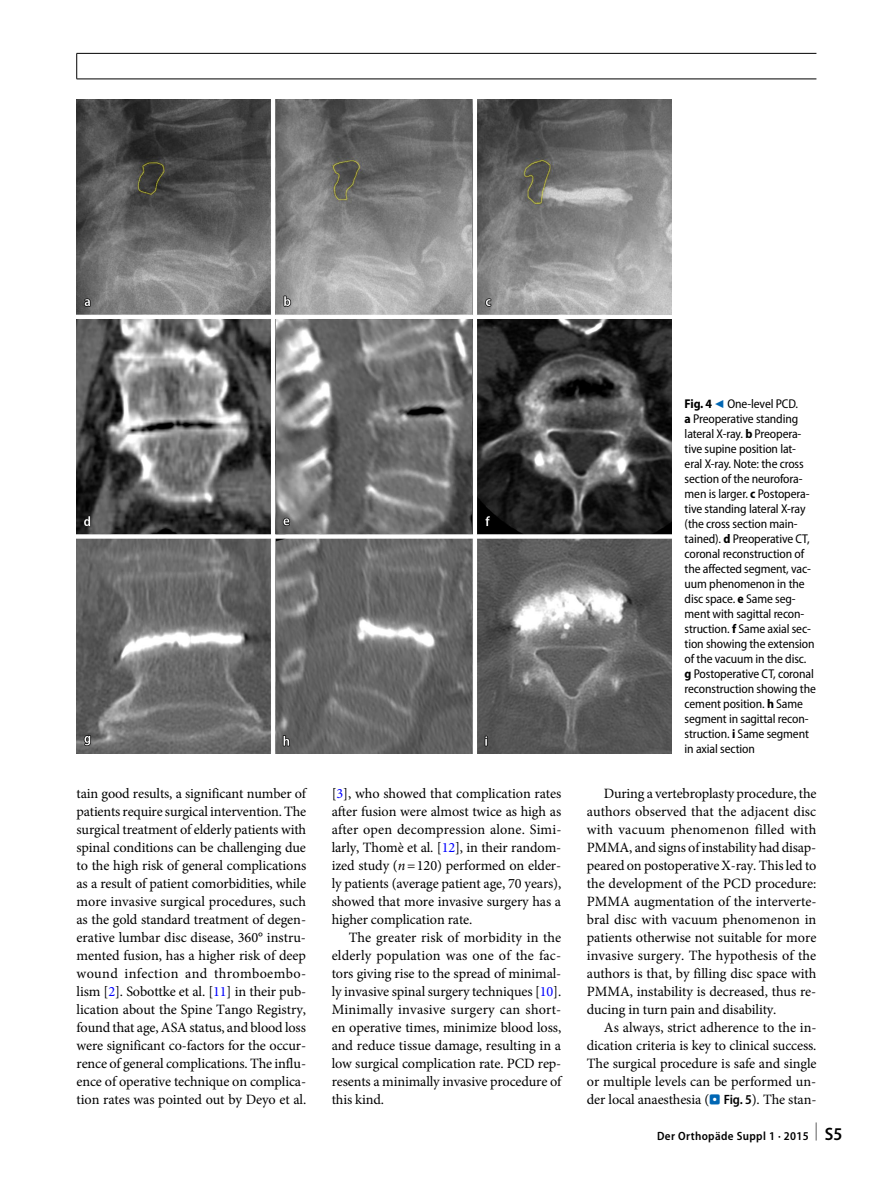
<style>
.page{position:relative;width:893px;height:1187px;background:#fff}
.page>*{position:absolute;margin:0;border:0;box-sizing:border-box;transform-origin:0 0}
.t1{font:14.25px/18px "Minion Pro";letter-spacing:-.01em;color:#000;text-align:justify}
.t2{font:semi-condensed 12.75px/15px "Myriad Pro";letter-spacing:-.01em;color:#000}
.t3{font:600 semi-condensed 12px "Myriad Pro";letter-spacing:.03em;color:#000}
.s1{color:#00f}
.s2{font-style:italic}
.s3{font-weight:700}
.s4{font-family:"Blik Buttons";font-stretch:normal;font-size:13.5px;color:#0066b3}
.s5{font-family:"Blik Buttons";font-size:13.5px;color:#0066b3}
.s6{font-family:"Myriad Pro";font-weight:600;font-stretch:semi-condensed;font-size:13.5px}
.s7{font-size:18px}
</style>
<div class="page">
<img style="left:76px;top:100px;width:596px;height:653px">
<hr style="left:77px;top:79px;width:739px;height:1px;background:#000">
<svg style="left:76px;top:54px;width:1px;height:25px"></svg>
<hr style="left:77px;top:53px;width:739px;height:1px;background:#000">
<p class="t1" style="left:77px;top:784px;width:231px">tain good results, a significant number of patients require surgical intervention. The surgical treatment of elderly patients with spinal conditions can be challenging due to the high risk of general complications as a result of patient comorbidities, while more invasive surgical procedures, such as the gold standard treatment of degen&shy;erative lumbar disc disease, 360° instru&shy;mented fusion, has a higher risk of deep wound infection and thromboembo&shy;lism [<span class="s1">2</span>]. Sobottke et al. [<span class="s1">11</span>] in their pub&shy;lication about the Spine Tango Registry, found that age, ASA status, and blood loss were significant co-factors for the occur&shy;rence of general complications. The influ&shy;ence of operative technique on complica&shy;tion rates was pointed out by Deyo et al.</p>
<p class="t1" style="left:332px;top:784px;width:231px">[<span class="s1">3</span>], who showed that complication rates after fusion were almost twice as high as after open decompression alone. Simi&shy;larly, Thomè et al. [<span class="s1">12</span>], in their random&shy;ized study (<span class="s2">n</span>=120) performed on elder&shy;ly patients (average patient age, 70 years), showed that more invasive surgery has a higher complication rate.</p>
<p class="t1" style="left:332px;top:928px;width:231px;text-indent:17px">The greater risk of morbidity in the elderly population was one of the fac&shy;tors giving rise to the spread of minimal&shy;ly invasive spinal surgery techniques [<span class="s1">10</span>].<br>Minimally invasive surgery can short&shy;en operative times, minimize blood loss, and reduce tissue damage, resulting in a low surgical complication rate. PCD rep&shy;resents a minimally invasive procedure of this kind.</p>
<p class="t2" style="left:685px;top:396px;width:133px"><span class="s3">Fig. 4</span> <span class="s4">9</span> One-level PCD.<br><span class="s3">a</span> Preoperative standing lateral X-ray. <span class="s3">b</span> Preopera&shy;tive supine position lat&shy;eral X-ray. Note: the cross section of the neurofora&shy;men is larger. <span class="s3">c</span> Postopera&shy;tive standing lateral X-ray (the cross section main&shy;tained). <span class="s3">d</span> Preoperative CT, coronal reconstruction of the affected segment, vac&shy;uum phenomenon in the disc space. <span class="s3">e</span> Same seg&shy;ment with sagittal recon&shy;struction. <span class="s3">f</span> Same axial sec&shy;tion showing the extension of the vacuum in the disc. <span class="s3">g</span> Postoperative CT, coronal reconstruction showing the cement position. <span class="s3">h</span> Same segment in sagittal recon&shy;struction. <span class="s3">i</span> Same segment in axial section</p>
<p class="t1" style="left:587px;top:784px;width:231px;text-indent:17px">During a vertebroplasty procedure, the authors observed that the adjacent disc with vacuum phenomenon filled with PMMA, and signs of instability had disap&shy;peared on postoperative X-ray. This led to the development of the PCD procedure:<br>PMMA augmentation of the interverte&shy;bral disc with vacuum phenomenon in patients otherwise not suitable for more invasive surgery. The hypothesis of the authors is that, by filling disc space with PMMA, instability is decreased, thus re&shy;ducing in turn pain and disability.</p>
<p class="t1" style="left:587px;top:1018px;width:231px;text-indent:17px">As always, strict adherence to the in&shy;dication criteria is key to clinical success.<br>The surgical procedure is safe and single or multiple levels can be performed un&shy;der local anaesthesia (<span class="s5">.</span> <span class="s6">Fig. 5</span>). The stan-</p>
<p class="t3" style="left:657px;top:1129px;width:187px">Der Orthopäde Suppl 1 · 2015 <sup>|</sup> <span class="s7">S5</span></p>
</div>
